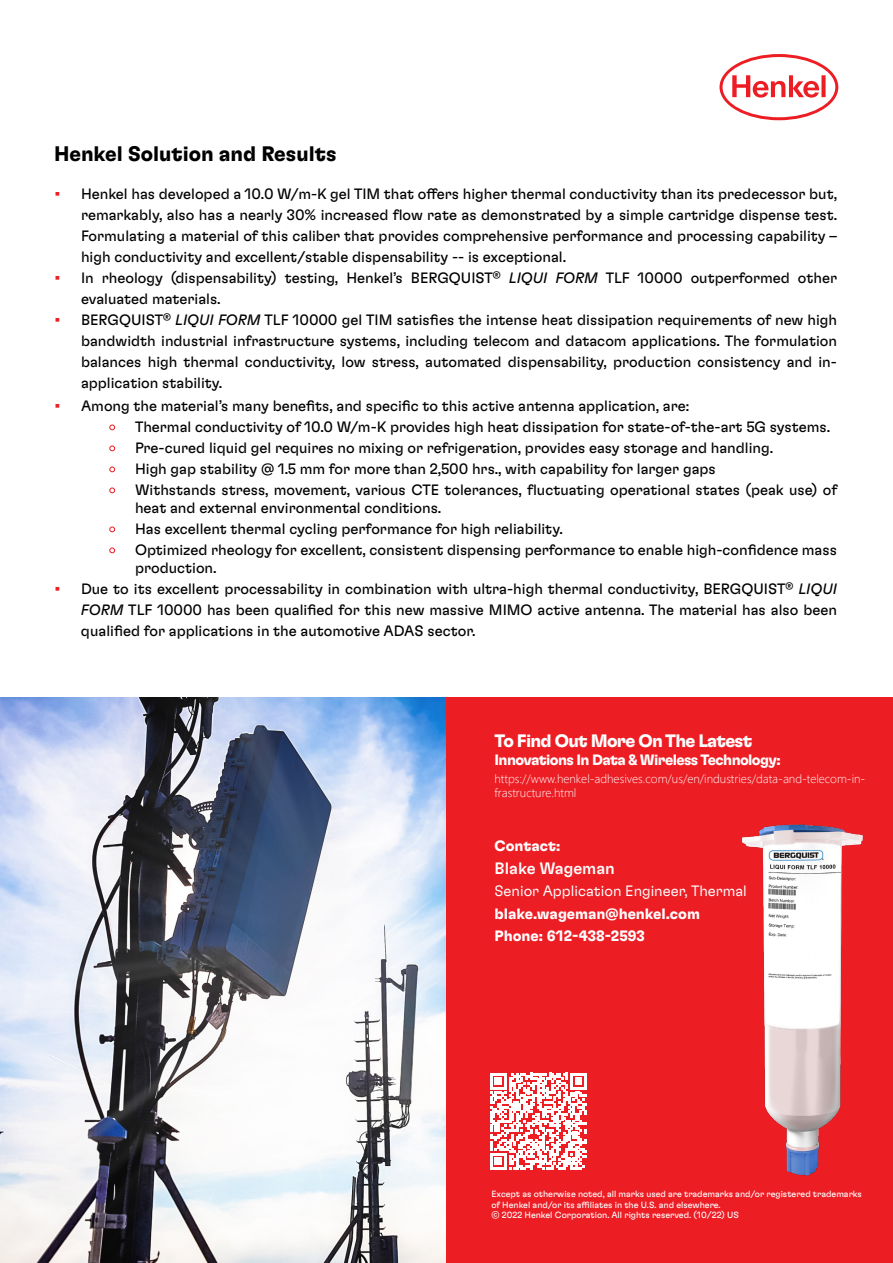
<style>
.page{position:relative;width:893px;height:1263px;background:#fff}
.page>*{position:absolute;margin:0;border:0;box-sizing:border-box;transform-origin:0 0}
.t1{font:700 21px "Henkel GT Flexa";color:#000}
.t2{font:700 18px "Henkel GT Flexa";letter-spacing:-.04em;color:#fff}
.t3{font:500 16.5px "Henkel GT Flexa";color:#fff}
.t4{font:15px/21px "Henkel GT Flexa";color:#000;text-align:justify}
.t5{font:700 15px/22.5px "Henkel GT Flexa";color:#fff}
.t6{font:700 15px "Henkel GT Flexa";letter-spacing:-.04em;color:#fff}
.t7{font:300 15px "Henkel GT Flexa";color:#fff}
.t8{font:300 12px/13.5px "Segoe UI";color:#fff}
.t9{font:9px/10.8px "Henkel GT Flexa";color:#fff}
.s1{font-size:19.5px;color:#ed1d24}
.s2{font-style:italic}
.s3{font-size:22.5px;color:#ed1d24}
</style>
<div class="page">
<svg style="left:719px;top:54px;width:119px;height:66px"></svg>
<div style="left:432px;top:697px;width:461px;height:566px;background:#ed1d24"></div>
<img style="left:0;top:697px;width:446px;height:566px">
<img style="left:741px;top:824px;width:122px;height:352px">
<svg style="left:490px;top:1073px;width:97px;height:96px"></svg>
<h1 class="t1" style="left:54px;top:140px;width:284px">Henkel Solution and Results</h1>
<p class="t4" style="left:81px;top:182px;width:758px;text-indent:-27px"><span class="s1">•</span> Henkel has developed a 10.0 W/m-K gel TIM that offers higher thermal conductivity than its predecessor but, remarkably, also has a nearly 30% increased flow rate as demonstrated by a simple cartridge dispense test.<br>Formulating a material of this caliber that provides comprehensive performance and processing capability – high conductivity and excellent/stable dispensability -- is exceptional.</p>
<p class="t4" style="left:81px;top:266px;width:758px;text-indent:-27px"><span class="s1">•</span> In rheology (dispensability) testing, Henkel’s BERGQUIST<sup>®</sup> <span class="s2">LIQUI FORM</span> TLF 10000 outperformed other evaluated materials.</p>
<p class="t4" style="left:81px;top:308px;width:758px;text-indent:-27px"><span class="s1">•</span> BERGQUIST<sup>®</sup> <span class="s2">LIQUI FORM</span> TLF 10000 gel TIM satisfies the intense heat dissipation requirements of new high bandwidth industrial infrastructure systems, including telecom and datacom applications. The formulation balances high thermal conductivity, low stress, automated dispensability, production consistency and in&shy;application stability.</p>
<p class="t4" style="left:54px;top:395px;width:637px"><span class="s1">•</span> Among the material’s many benefits, and specific to this active antenna application, are:</p>
<p class="t4" style="left:108px;top:416px;width:724px"><span class="s3">•</span> Thermal conductivity of 10.0 W/m-K provides high heat dissipation for state-of-the-art 5G systems.</p>
<p class="t4" style="left:108px;top:437px;width:667px"><span class="s3">•</span> Pre-cured liquid gel requires no mixing or refrigeration, provides easy storage and handling.</p>
<p class="t4" style="left:108px;top:458px;width:609px"><span class="s3">•</span> High gap stability @ 1.5 mm for more than 2,500 hrs., with capability for larger gaps</p>
<p class="t4" style="left:135px;top:480px;width:704px;line-height:18px;text-indent:-27px"><span class="s3">•</span> Withstands stress, movement, various CTE tolerances, fluctuating operational states (peak use) of heat and external environmental conditions.</p>
<p class="t4" style="left:108px;top:518px;width:456px"><span class="s3">•</span> Has excellent thermal cycling performance for high reliability.</p>
<p class="t4" style="left:135px;top:540px;width:704px;line-height:18px;text-indent:-27px"><span class="s3">•</span> Optimized rheology for excellent, consistent dispensing performance to enable high-confidence mass production.</p>
<p class="t4" style="left:81px;top:578px;width:758px;text-indent:-27px"><span class="s1">•</span> Due to its excellent processability in combination with ultra-high thermal conductivity, BERGQUIST<sup>®</sup> <span class="s2">LIQUI FORM</span> TLF 10000 has been qualified for this new massive MIMO active antenna. The material has also been qualified for applications in the automotive ADAS sector.</p>
<p class="t2" style="left:495px;top:730px;width:259px">To Find Out More On The Latest</p>
<p class="t6" style="left:495px;top:751px;width:288px">Innovations In Data &amp; Wireless Technology:</p>
<p class="t8" style="left:495px;top:771px;width:372px">https://www.henkel-adhesives.com/us/en/industries/data-and-telecom-in&shy;frastructure.html</p>
<p class="t5" style="left:495px;top:834px;width:67px">Contact:</p>
<p class="t3" style="left:495px;top:858px;width:122px">Blake Wageman</p>
<p class="t7" style="left:495px;top:882px;width:254px">Senior Application Engineer, Thermal</p>
<p class="t5" style="left:495px;top:902px;width:207px">blake.wageman@henkel.com<br>Phone: 612-438-2593</p>
<p class="t9" style="left:492px;top:1188px;width:372px">Except as otherwise noted, all marks used are trademarks and/or registered trademarks of Henkel and/or its affiliates in the U.S. and elsewhere.<br>© 2022 Henkel Corporation. All rights reserved. (10/22) US</p>
</div>
